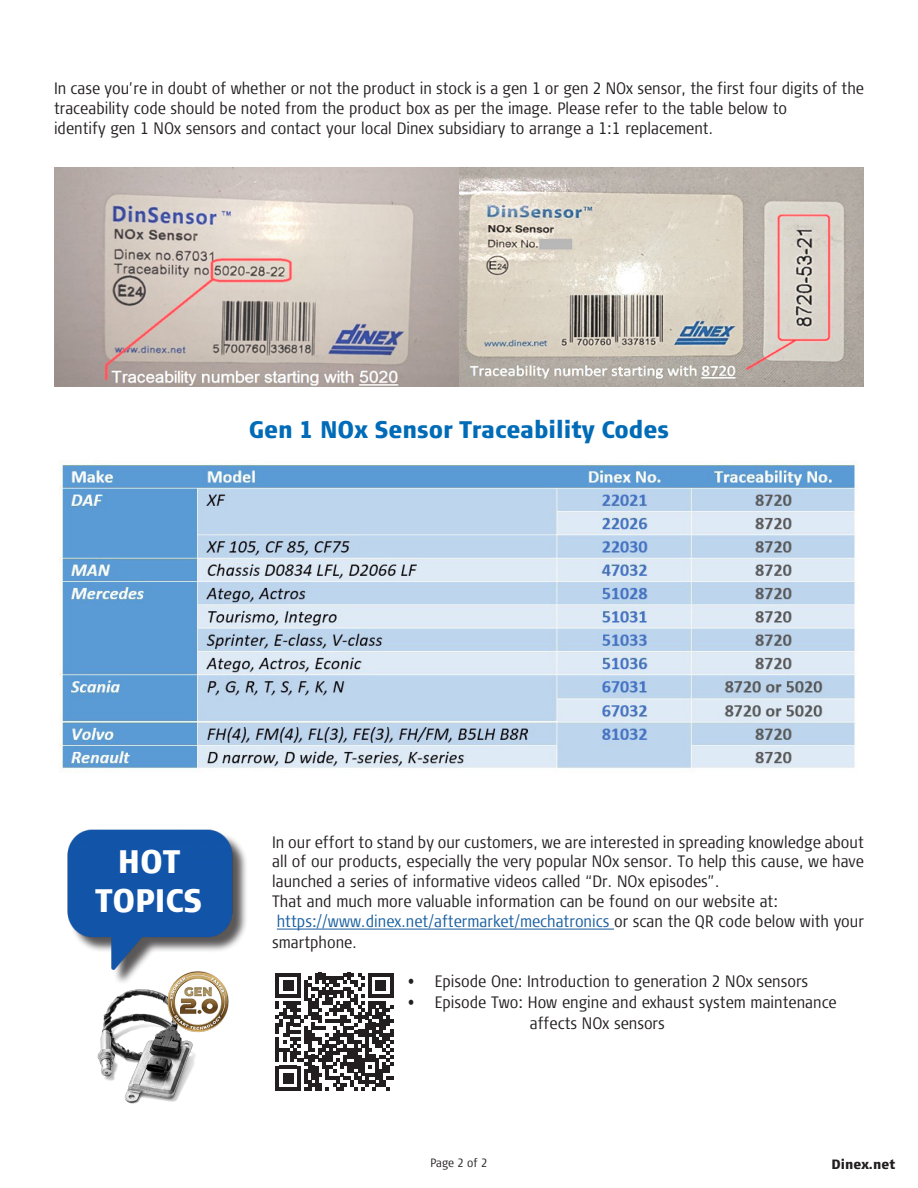
<style>
.page{position:relative;width:918px;height:1188px;background:#fff}
.page>*{position:absolute;margin:0;border:0;box-sizing:border-box;transform-origin:0 0}
.t1{font:900 32.55px "Signa Cond Column";color:#fff}
.t2{font:900 24px "Signa Cond Column";color:#006bb6}
.t3{font:300 16.5px/19.8px "Signa Cond Column";color:#231f20}
.t4{font:300 16.5px/21.6px "Signa Cond Column";color:#175d9e}
.t5{font:900 13.5px "Signa Cond Column";color:#231f20}
.t6{font:300 12px "Signa Cond Column";color:#231f20}
.s1{color:#231f20}
</style>
<div class="page">
<img style="left:54px;top:168px;width:810px;height:219px">
<img style="left:59px;top:460px;width:797px;height:313px">
<div style="left:69px;top:832px;width:179px;height:153px;background:#231f20;opacity:.75"></div>
<img style="left:67px;top:829px;width:172px;height:146px">
<hr style="left:277px;top:929px;width:337px;height:1px;background:#175d9e">
<svg style="left:276px;top:973px;width:117px;height:118px"></svg>
<img style="left:93px;top:984px;width:103px;height:120px">
<img style="left:161px;top:965px;width:74px;height:73px">
<p class="t3" style="left:54px;top:79px;width:812px">In case you’re in doubt of whether or not the product in stock is a gen 1 or gen 2 NOx sensor, the first four digits of the traceability code should be noted from the product box as per the image. Please refer to the table below to</p>
<p class="t3" style="left:54px;top:119px;width:661px">identify gen 1 NOx sensors and contact your local Dinex subsidiary to arrange a 1:1 replacement.</p>
<p class="t2" style="left:249px;top:415px;width:422px">Gen 1 NOx Sensor Traceability Codes</p>
<p class="t1" style="left:118px;top:841px;width:64px">HOT</p>
<p class="t1" style="left:96px;top:880px;width:108px">TOPICS</p>
<p class="t3" style="left:272px;top:832px;width:593px;text-align:justify">In our effort to stand by our customers, we are interested in spreading knowledge about all of our products, especially the very popular NOx sensor. To help this cause, we have launched a series of informative videos called “Dr. NOx episodes”.</p>
<p class="t3" style="left:272px;top:892px;width:507px">That and much more valuable information can be found on our website at:</p>
<p class="t4" style="left:272px;top:911px;width:593px">https://www.dinex.net/aftermarket/mechatronics <span class="s1">or scan the QR code below with your smartphone.</span></p>
<p class="t3" style="left:408px;top:972px;width:402px">• Episode One: Introduction to generation 2 NOx sensors</p>
<p class="t3" style="left:530px;top:992px;width:308px;line-height:21px;text-indent:-122px">• Episode Two: How engine and exhaust system maintenance affects NOx sensors</p>
<p class="t6" style="left:430px;top:1156px;width:59px">Page 2 of 2</p>
<p class="t5" style="left:832px;top:1156px;width:65px">Dinex.net</p>
</div>
